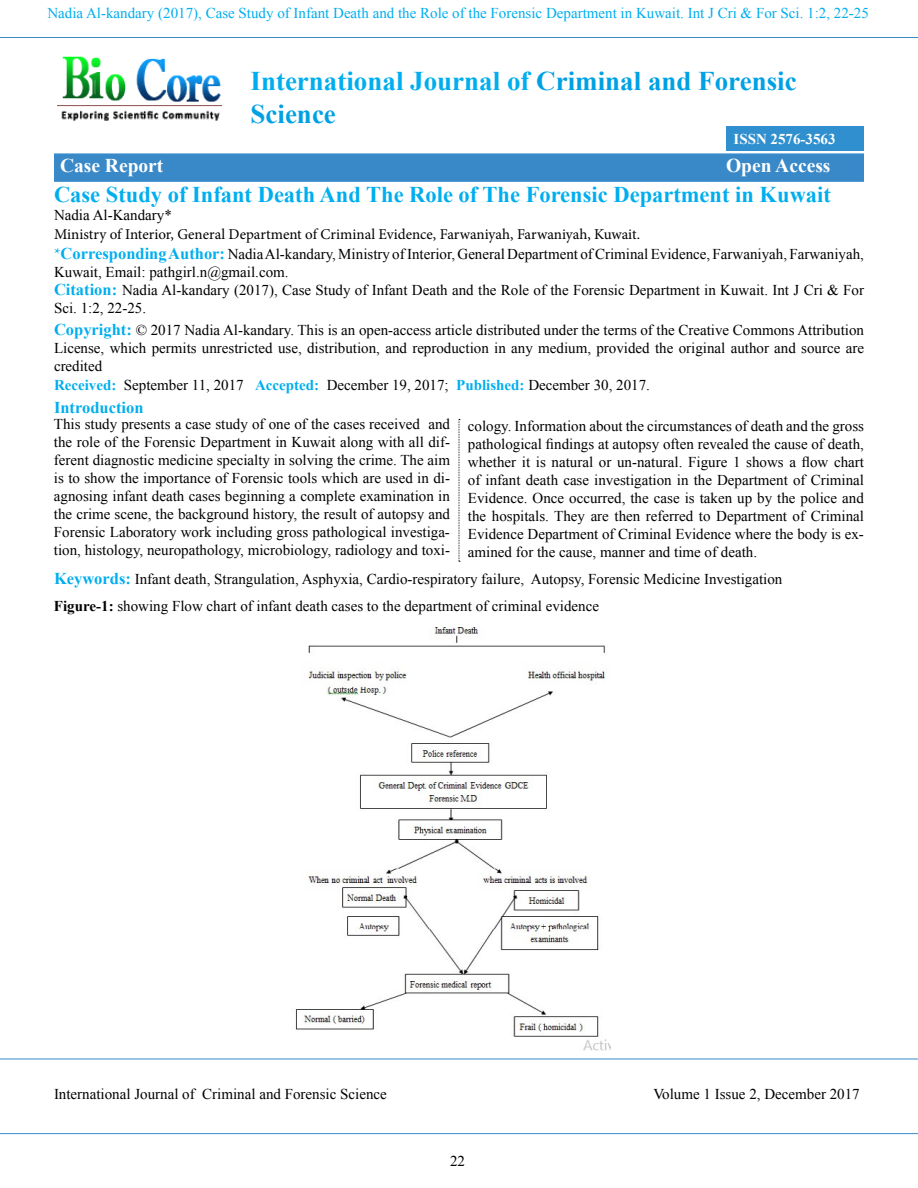
<style>
.page{position:relative;width:918px;height:1188px;background:#fff}
.page>*{position:absolute;margin:0;border:0;box-sizing:border-box;transform-origin:0 0}
.t1{font:700 27px/32.4px "Times New Roman";color:#00a1e4}
.t2{font:700 22.5px "Times New Roman";color:#00aeef}
.t3{font:700 19.5px "Times New Roman";color:#fff}
.t4{font:700 16.5px "Times New Roman";color:#00aeef}
.t5{font:15px/18px "Times New Roman";color:#000;text-align:justify}
.t6{font:15px "Times New Roman";color:#00aeef}
.t7{font:15px "Minion Pro";color:#000}
.t8{font:700 15px "Times New Roman";color:#fff}
.s1{color:#00aeef}
.s2{font-family:"Minion Pro";font-size:16.5px;color:#00aeef}
.s3{font-weight:700;font-size:16.5px;color:#00aeef}
.s4{font-weight:700;color:#00aeef}
.s5{font-weight:700}
</style>
<div class="page">
<hr style="left:0;top:37px;width:918px;height:1px;background:#378bca">
<hr style="left:0;top:1059px;width:918px;height:1px;background:#378bca">
<hr style="left:0;top:1133px;width:918px;height:1px;background:#378bca">
<div style="left:54px;top:153px;width:810px;height:29px;background:#3989c9;border:2px solid #378bca"></div>
<img style="left:58px;top:56px;width:164px;height:65px">
<div style="left:727px;top:126px;width:137px;height:24px;background:#3090cf"></div>
<img style="left:295px;top:627px;width:316px;height:424px">
<svg style="left:459px;top:419px;width:1px;height:143px"></svg>
<p class="t6" style="left:47px;top:3px;width:823px">Nadia Al-kandary (2017), Case Study of Infant Death and the Role of the Forensic Department in Kuwait. Int J Cri &amp; For Sci. 1:2, 22-25</p>
<h1 class="t1" style="left:250px;top:64px;width:548px"><span class="s1">International Journal of</span> Criminal and Forensic<br>Science</h1>
<p class="t8" style="left:734px;top:128px;width:104px">ISSN 2576-3563</p>
<h3 class="t3" style="left:60px;top:152px;width:105px">Case Report</h3>
<h3 class="t3" style="left:726px;top:152px;width:106px">Open Access</h3>
<h2 class="t2" style="left:54px;top:179px;width:778px">Case Study of Infant Death And The Role of The Forensic Department in Kuwait</h2>
<p class="t5" style="left:54px;top:206px;width:119px">Nadia Al-Kandary*</p>
<p class="t7" style="left:54px;top:224px;width:588px">Ministry of Interior, General Department of Criminal Evidence, Farwaniyah, Farwaniyah, Kuwait.</p>
<p class="t5" style="left:54px;top:245px;width:812px;text-align:left"><span class="s2">*</span><span class="s3">Corresponding Author:</span> Nadia Al-kandary, Ministry of Interior, General Department of Criminal Evidence, Farwaniyah, Farwaniyah, Kuwait, Email: pathgirl.n@gmail.com.<br><span class="s3">Citation:</span> Nadia Al-kandary (2017), Case Study of Infant Death and the Role of the Forensic Department in Kuwait. Int J Cri &amp; For Sci. 1:2, 22-25.</p>
<p class="t5" style="left:54px;top:321px;width:812px"><span class="s3">Copyright:</span> © 2017 Nadia Al-kandary. This is an open-access article distributed under the terms of the Creative Commons Attribution License, which permits unrestricted use, distribution, and reproduction in any medium, provided the original author and source are credited</p>
<p class="t5" style="left:54px;top:376px;width:597px"><span class="s4">Received:</span> September 11, 2017 <span class="s4">Accepted:</span> December 19, 2017; <span class="s4">Published:</span> December 30, 2017.</p>
<p class="t4" style="left:54px;top:396px;width:91px">Introduction</p>
<p class="t5" style="left:54px;top:415px;width:398px">This study presents a case study of one of the cases received and the role of the Forensic Department in Kuwait along with all dif&shy;ferent diagnostic medicine specialty in solving the crime. The aim is to show the importance of Forensic tools which are used in di&shy;agnosing infant death cases beginning a complete examination in the crime scene, the background history, the result of autopsy and Forensic Laboratory work including gross pathological investiga&shy;tion, histology, neuropathology, microbiology, radiology and toxi-</p>
<p class="t5" style="left:468px;top:417px;width:398px">cology. Information about the circumstances of death and the gross pathological findings at autopsy often revealed the cause of death, whether it is natural or un-natural. Figure 1 shows a flow chart of infant death case investigation in the Department of Criminal Evidence. Once occurred, the case is taken up by the police and the hospitals. They are then referred to Department of Criminal Evidence Department of Criminal Evidence where the body is ex&shy;amined for the cause, manner and time of death.</p>
<p class="t5" style="left:54px;top:570px;width:730px"><span class="s3">Keywords:</span> Infant death, Strangulation, Asphyxia, Cardio-respiratory failure, Autopsy, Forensic Medicine Investigation</p>
<p class="t5" style="left:54px;top:596px;width:547px"><span class="s5">Figure-1:</span> showing Flow chart of infant death cases to the department of criminal evidence</p>
<p class="t5" style="left:54px;top:1085px;width:334px">International Journal of Criminal and Forensic Science</p>
<p class="t5" style="left:653px;top:1085px;width:208px">Volume 1 Issue 2, December 2017</p>
<p class="t5" style="left:450px;top:1152px;width:16px">22</p>
</div>
